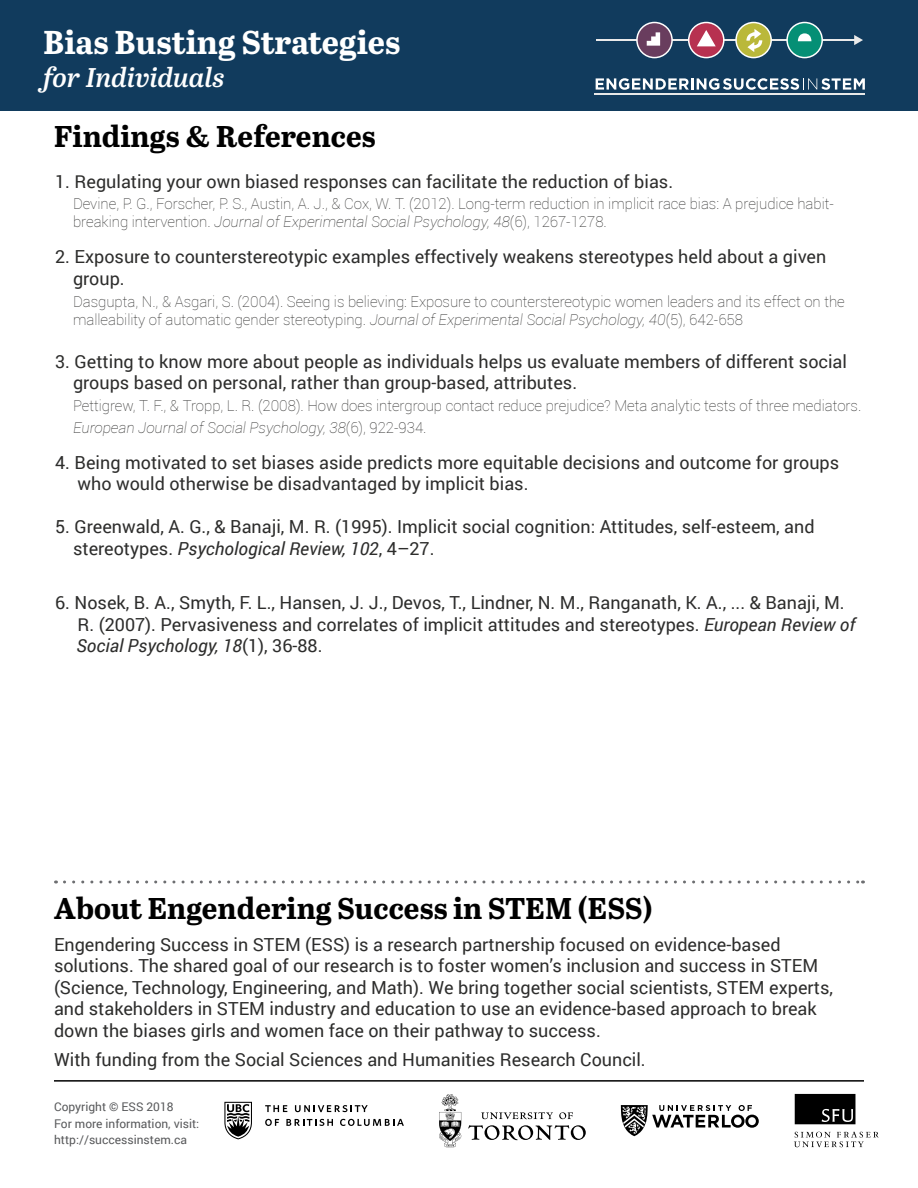
<style>
.page{position:relative;width:918px;height:1188px;background:#fff}
.page>*{position:absolute;margin:0;border:0;box-sizing:border-box;transform-origin:0 0}
.t1{font:700 33px "Abril Text";color:#fff}
.t2{font:700 30px "Abril Text";color:#000}
.t3{font:italic 600 27px "Abril Text";color:#fff}
.t4{font:18px/21.6px "Roboto";color:#2d2d2c}
.t5{font:100 15px/18px "Roboto";color:#2d2d2c}
.t6{font:12px/16.5px "Roboto";color:#58595b}
.s1{font-style:italic}
</style>
<div class="page">
<svg style="left:468px;top:1112px;width:118px;height:28px"></svg>
<svg style="left:439px;top:1094px;width:23px;height:53px"></svg>
<svg style="left:795px;top:1094px;width:60px;height:30px;background:#121212"></svg>
<svg style="left:794px;top:1132px;width:85px;height:15px"></svg>
<svg style="left:224px;top:1102px;width:28px;height:37px"></svg>
<svg style="left:265px;top:1105px;width:22px;height:7px"></svg>
<svg style="left:295px;top:1105px;width:73px;height:7px"></svg>
<svg style="left:265px;top:1119px;width:14px;height:7px"></svg>
<svg style="left:286px;top:1119px;width:47px;height:7px"></svg>
<svg style="left:340px;top:1119px;width:64px;height:7px"></svg>
<svg style="left:621px;top:1105px;width:138px;height:31px"></svg>
<hr style="left:54px;top:1080px;width:810px;height:2px;background:#000">
<svg style="left:64px;top:880px;width:799px;height:4px"></svg>
<div style="left:0;top:0;width:918px;height:111px;background:#113b5d"></div>
<svg style="left:596px;top:78px;width:269px;height:12px"></svg>
<hr style="left:595px;top:93px;width:270px;height:2px;background:#e8e8e8">
<hr style="left:596px;top:39px;width:260px;height:2px;background:#eaeaea">
<svg style="left:854px;top:35px;width:9px;height:10px"></svg>
<div style="left:689px;top:22px;width:35px;height:36px;background:#b73150;border-radius:50%"></div>
<div style="left:688px;top:22px;width:37px;height:36px;border:2px solid #fff;border-radius:50%"></div>
<svg style="left:697px;top:30px;width:19px;height:17px"></svg>
<div style="left:637px;top:22px;width:35px;height:36px;background:#693d5e;border-radius:50%"></div>
<div style="left:636px;top:22px;width:37px;height:36px;border:2px solid #fff;border-radius:50%"></div>
<svg style="left:647px;top:32px;width:13px;height:14px"></svg>
<div style="left:787px;top:22px;width:35px;height:36px;background:#058f75;border-radius:50%"></div>
<div style="left:786px;top:22px;width:37px;height:36px;border:2px solid #fff;border-radius:50%"></div>
<svg style="left:798px;top:33px;width:13px;height:8px"></svg>
<div style="left:736px;top:22px;width:35px;height:36px;background:#bab83a;border-radius:50%"></div>
<div style="left:735px;top:22px;width:37px;height:36px;border:2px solid #fff;border-radius:50%"></div>
<svg style="left:746px;top:29px;width:16px;height:23px"></svg>
<h1 class="t1" style="left:43px;top:18px;width:359px">Bias Busting Strategies</h1>
<h3 class="t3" style="left:43px;top:58px;width:183px">for Individuals</h3>
<h2 class="t2" style="left:54px;top:114px;width:323px">Findings &amp; References</h2>
<p class="t4" style="left:55px;top:170px;width:620px">1. Regulating your own biased responses can facilitate the reduction of bias.</p>
<p class="t5" style="left:73px;top:195px;width:762px">Devine, P. G., Forscher, P. S., Austin, A. J., &amp; Cox, W. T. (2012). Long-term reduction in implicit race bias: A prejudice habit&shy;breaking intervention. <span class="s1">Journal of Experimental Social Psychology, 48</span>(6), 1267-1278.</p>
<p class="t4" style="left:73px;top:246px;width:755px;text-indent:-18px">2. Exposure to counterstereotypic examples effectively weakens stereotypes held about a given group.</p>
<p class="t5" style="left:73px;top:292px;width:773px">Dasgupta, N., &amp; Asgari, S. (2004). Seeing is believing: Exposure to counterstereotypic women leaders and its effect on the malleability of automatic gender stereotyping. <span class="s1">Journal of Experimental Social Psychology, 40</span>(5), 642-658</p>
<p class="t4" style="left:73px;top:350px;width:776px;text-indent:-18px">3. Getting to know more about people as individuals helps us evaluate members of different social groups based on personal, rather than group-based, attributes.</p>
<p class="t5" style="left:73px;top:394px;width:790px;line-height:21.6px">Pettigrew, T. F., &amp; Tropp, L. R. (2008). How does intergroup contact reduce prejudice? Meta‐analytic tests of three mediators.<br><span class="s1">European Journal of Social Psychology, 38</span>(6), 922-934.</p>
<p class="t4" style="left:78px;top:451px;width:763px;text-indent:-22px">4. Being motivated to set biases aside predicts more equitable decisions and outcome for groups who would otherwise be disadvantaged by implicit bias.</p>
<p class="t4" style="left:73px;top:516px;width:743px;text-indent:-18px">5. Greenwald, A. G., &amp; Banaji, M. R. (1995). Implicit social cognition: Attitudes, self-esteem, and stereotypes. <span class="s1">Psychological Review, 102</span>, 4–27.</p>
<p class="t4" style="left:76px;top:591px;width:780px;text-indent:-21px">6. Nosek, B. A., Smyth, F. L., Hansen, J. J., Devos, T., Lindner, N. M., Ranganath, K. A., ... &amp; Banaji, M.<br>R. (2007). Pervasiveness and correlates of implicit attitudes and stereotypes. <span class="s1">European Review of<br>Social Psychology, 18</span>(1), 36-88.</p>
<h2 class="t2" style="left:54px;top:886px;width:601px">About Engendering Success in STEM (ESS)</h2>
<p class="t4" style="left:54px;top:933px;width:781px">Engendering Success in STEM (ESS) is a research partnership focused on evidence-based solutions. The shared goal of our research is to foster women’s inclusion and success in STEM (Science, Technology, Engineering, and Math). We bring together social scientists, STEM experts, and stakeholders in STEM industry and education to use an evidence-based approach to break down the biases girls and women face on their pathway to success.</p>
<p class="t4" style="left:54px;top:1048px;width:593px">With funding from the Social Sciences and Humanities Research Council.</p>
<p class="t6" style="left:54px;top:1098px;width:147px">Copyright © ESS 2018<br>For more information, visit: http://successinstem.ca</p>
</div>
